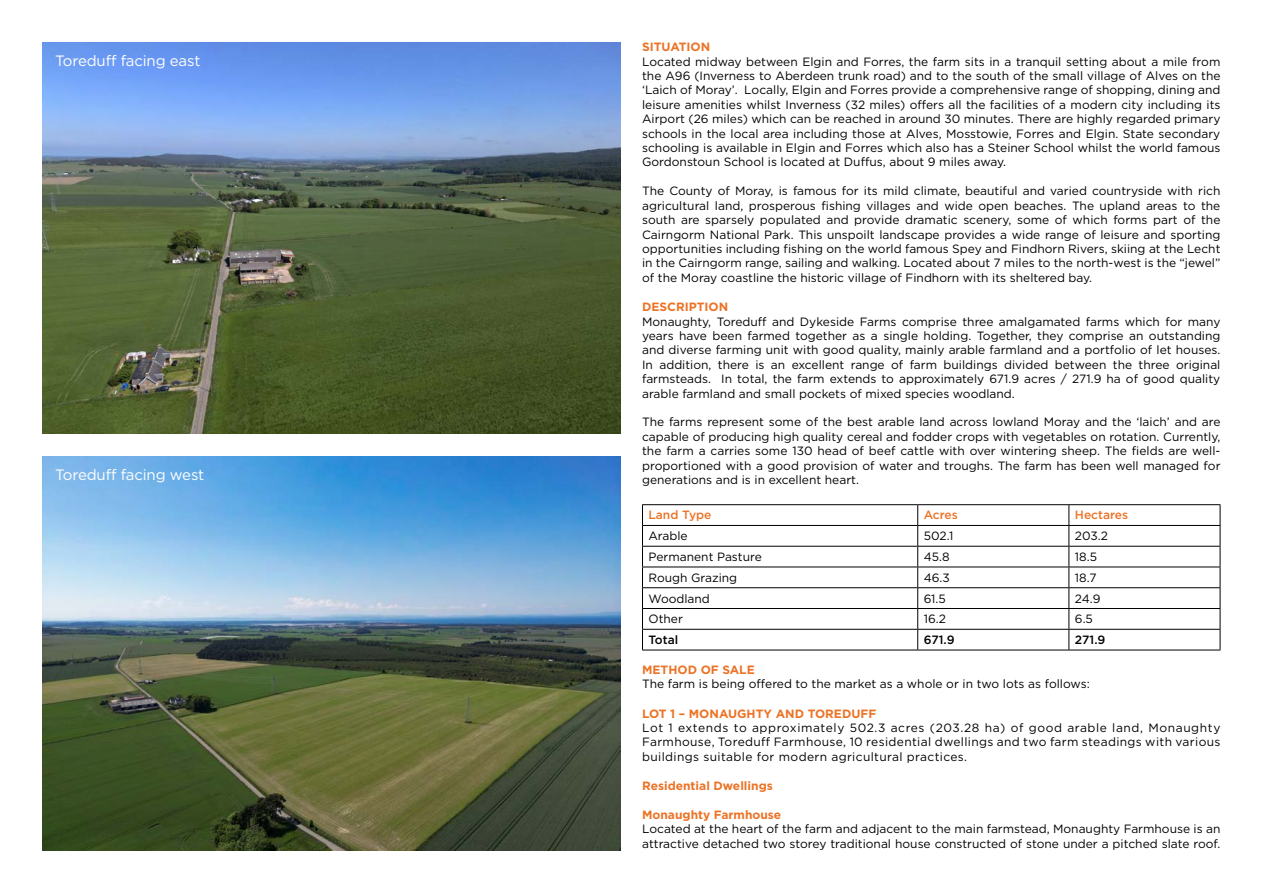
<style>
.page{position:relative;width:1263px;height:893px;background:#fff}
.page>*{position:absolute;margin:0;border:0;box-sizing:border-box;transform-origin:0 0}
.Body_Text{font:15px "Gotham HTF";letter-spacing:-.01em;color:#fff}
.Body_Text-2{font:12px/14.4px "Gotham HTF";color:#000;text-align:justify}
.Headings_Text{font:700 12px "Gotham HTF";color:#ec7326}
.Body_Text-3{font:500 12px "Gotham HTF";color:#ec7326}
.Body_Text-4{font:500 12px "Gotham HTF";color:#000}
</style>
<div class="page">
<hr style="left:642px;top:504px;width:276px;height:1px;background:#000">
<hr style="left:918px;top:504px;width:151px;height:1px;background:#000">
<hr style="left:1069px;top:504px;width:151px;height:1px;background:#000">
<hr style="left:642px;top:525px;width:276px;height:1px;background:#000">
<hr style="left:918px;top:525px;width:151px;height:1px;background:#000">
<hr style="left:1069px;top:525px;width:151px;height:1px;background:#000">
<hr style="left:642px;top:546px;width:276px;height:1px;background:#000">
<hr style="left:918px;top:546px;width:151px;height:1px;background:#000">
<hr style="left:1069px;top:546px;width:151px;height:1px;background:#000">
<hr style="left:642px;top:567px;width:276px;height:1px;background:#000">
<hr style="left:918px;top:567px;width:151px;height:1px;background:#000">
<hr style="left:1069px;top:567px;width:151px;height:1px;background:#000">
<hr style="left:642px;top:587px;width:276px;height:1px;background:#000">
<hr style="left:918px;top:587px;width:151px;height:1px;background:#000">
<hr style="left:1069px;top:587px;width:151px;height:1px;background:#000">
<hr style="left:642px;top:608px;width:276px;height:1px;background:#000">
<hr style="left:918px;top:608px;width:151px;height:1px;background:#000">
<hr style="left:1069px;top:608px;width:151px;height:1px;background:#000">
<hr style="left:642px;top:629px;width:276px;height:1px;background:#000">
<svg style="left:642px;top:505px;width:1px;height:145px"></svg>
<hr style="left:918px;top:629px;width:151px;height:1px;background:#000">
<svg style="left:917px;top:505px;width:1px;height:145px"></svg>
<hr style="left:1069px;top:629px;width:151px;height:1px;background:#000">
<svg style="left:1068px;top:505px;width:1px;height:145px"></svg>
<svg style="left:1220px;top:505px;width:1px;height:145px"></svg>
<hr style="left:642px;top:650px;width:276px;height:1px;background:#000">
<hr style="left:918px;top:650px;width:151px;height:1px;background:#000">
<hr style="left:1069px;top:650px;width:151px;height:1px;background:#000">
<img style="left:43px;top:457px;width:578px;height:393px">
<img style="left:43px;top:43px;width:578px;height:390px">
<p class="Body_Text" style="left:55px;top:53px;width:147px">Toreduff facing east</p>
<p class="Body_Text" style="left:55px;top:467px;width:150px">Toreduff facing west</p>
<p class="Headings_Text" style="left:642px;top:40px;width:70px">SITUATION</p>
<p class="Body_Text-2" style="left:642px;top:54px;width:580px">Located midway between Elgin and Forres, the farm sits in a tranquil setting about a mile from the A96 (Inverness to Aberdeen trunk road) and to the south of the small village of Alves on the ‘Laich of Moray’. Locally, Elgin and Forres provide a comprehensive range of shopping, dining and leisure amenities whilst Inverness (32 miles) offers all the facilities of a modern city including its Airport (26 miles) which can be reached in around 30 minutes. There are highly regarded primary schools in the local area including those at Alves, Mosstowie, Forres and Elgin. State secondary schooling is available in Elgin and Forres which also has a Steiner School whilst the world famous Gordonstoun School is located at Duffus, about 9 miles away.</p>
<p class="Body_Text-2" style="left:642px;top:184px;width:580px">The County of Moray, is famous for its mild climate, beautiful and varied countryside with rich agricultural land, prosperous fishing villages and wide open beaches. The upland areas to the south are sparsely populated and provide dramatic scenery, some of which forms part of the Cairngorm National Park. This unspoilt landscape provides a wide range of leisure and sporting opportunities including fishing on the world famous Spey and Findhorn Rivers, skiing at the Lecht in the Cairngorm range, sailing and walking. Located about 7 miles to the north-west is the “jewel” of the Moray coastline the historic village of Findhorn with its sheltered bay.</p>
<p class="Headings_Text" style="left:642px;top:300px;width:88px">DESCRIPTION</p>
<p class="Body_Text-2" style="left:642px;top:314px;width:580px">Monaughty, Toreduff and Dykeside Farms comprise three amalgamated farms which for many years have been farmed together as a single holding. Together, they comprise an outstanding and diverse farming unit with good quality, mainly arable farmland and a portfolio of let houses.<br>In addition, there is an excellent range of farm buildings divided between the three original farmsteads. In total, the farm extends to approximately 671.9 acres / 271.9 ha of good quality arable farmland and small pockets of mixed species woodland.</p>
<p class="Body_Text-2" style="left:642px;top:415px;width:580px">The farms represent some of the best arable land across lowland Moray and the ‘laich’ and are capable of producing high quality cereal and fodder crops with vegetables on rotation. Currently, the farm a carries some 130 head of beef cattle with over wintering sheep. The fields are well&shy;proportioned with a good provision of water and troughs. The farm has been well managed for generations and is in excellent heart.</p>
<p class="Body_Text-3" style="left:648px;top:508px;width:64px">Land Type</p>
<p class="Body_Text-3" style="left:924px;top:508px;width:36px">Acres</p>
<p class="Body_Text-3" style="left:1075px;top:508px;width:55px">Hectares</p>
<p class="Body_Text-2" style="left:648px;top:529px;width:41px">Arable</p>
<p class="Body_Text-2" style="left:924px;top:529px;width:31px">502.1</p>
<p class="Body_Text-2" style="left:1075px;top:529px;width:35px">203.2</p>
<p class="Body_Text-2" style="left:648px;top:549px;width:115px">Permanent Pasture</p>
<p class="Body_Text-2" style="left:924px;top:549px;width:27px">45.8</p>
<p class="Body_Text-2" style="left:1075px;top:549px;width:24px">18.5</p>
<p class="Body_Text-2" style="left:648px;top:570px;width:90px">Rough Grazing</p>
<p class="Body_Text-2" style="left:924px;top:570px;width:28px">46.3</p>
<p class="Body_Text-2" style="left:1075px;top:570px;width:23px">18.7</p>
<p class="Body_Text-2" style="left:648px;top:591px;width:63px">Woodland</p>
<p class="Body_Text-2" style="left:924px;top:591px;width:24px">61.5</p>
<p class="Body_Text-2" style="left:1075px;top:591px;width:27px">24.9</p>
<p class="Body_Text-2" style="left:648px;top:612px;width:36px">Other</p>
<p class="Body_Text-2" style="left:924px;top:612px;width:24px">16.2</p>
<p class="Body_Text-2" style="left:1075px;top:612px;width:20px">6.5</p>
<p class="Body_Text-4" style="left:648px;top:633px;width:31px">Total</p>
<p class="Body_Text-4" style="left:924px;top:633px;width:32px">671.9</p>
<p class="Body_Text-4" style="left:1075px;top:633px;width:32px">271.9</p>
<p class="Headings_Text" style="left:642px;top:663px;width:114px">METHOD OF SALE</p>
<p class="Body_Text-2" style="left:642px;top:677px;width:449px">The farm is being offered to the market as a whole or in two lots as follows:</p>
<p class="Headings_Text" style="left:642px;top:706px;width:236px">LOT 1 – MONAUGHTY AND TOREDUFF</p>
<p class="Body_Text-2" style="left:642px;top:720px;width:580px">Lot 1 extends to approximately 502.3 acres (203.28 ha) of good arable land, Monaughty Farmhouse, Toreduff Farmhouse, 10 residential dwellings and two farm steadings with various buildings suitable for modern agricultural practices.</p>
<p class="Headings_Text" style="left:642px;top:778px;width:132px">Residential Dwellings</p>
<p class="Headings_Text" style="left:642px;top:808px;width:141px">Monaughty Farmhouse</p>
<p class="Body_Text-2" style="left:642px;top:822px;width:580px">Located at the heart of the farm and adjacent to the main farmstead, Monaughty Farmhouse is an attractive detached two storey traditional house constructed of stone under a pitched slate roof.</p>
</div>
